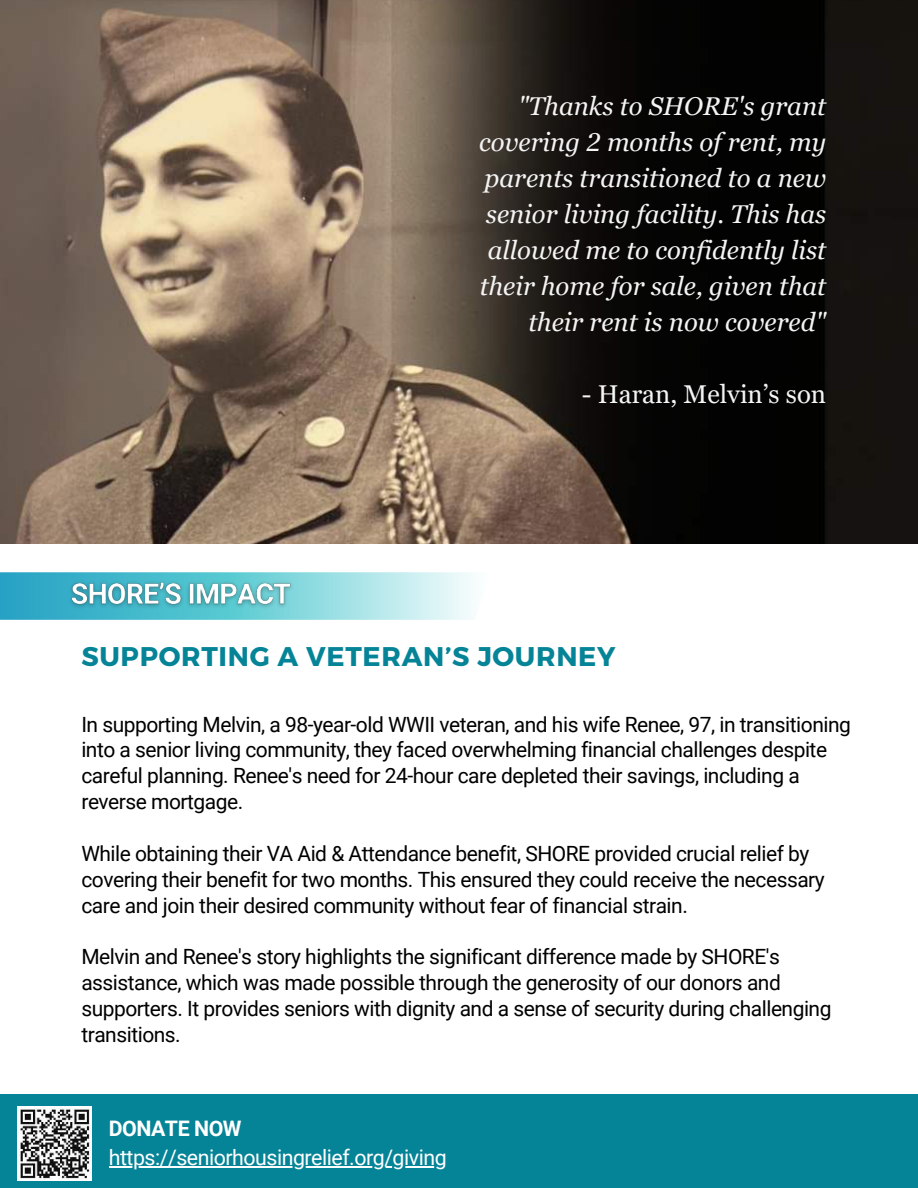
<style>
.page{position:relative;width:918px;height:1188px;background:#fff}
.page>*{position:absolute;margin:0;border:0;box-sizing:border-box;transform-origin:0 0}
.t1{font:700 27px "Montserrat";letter-spacing:.025em;color:#068497}
.t2{font:italic 25.8px/35.8px "Georgia Pro";color:#f4f4f4;text-align:right}
.t3{font:25.8px "Georgia Pro";color:#f4f4f4}
.t4{font:21.3px "Roboto";letter-spacing:-.025em;color:#fff}
.t5{font:700 21.3px "Roboto";letter-spacing:-.025em;color:#fff}
.t6{font:21px/25.8px "Roboto";letter-spacing:-.025em;color:#000}
</style>
<div class="page">
<svg style="left:0;top:572px;width:474px;height:48px;background:#8dd5df"></svg>
<img style="left:64px;top:575px;width:235px;height:38px">
<div style="left:0;top:1094px;width:918px;height:94px;background:#068497"></div>
<img style="left:0;top:0;width:918px;height:543px">
<hr style="left:109px;top:1166px;width:337px;height:1px;background:#fff">
<img style="left:17px;top:1107px;width:75px;height:74px">
<p class="t2" style="left:479px;top:90px;width:349px">"Thanks to SHORE's grant covering 2 months of rent, my parents transitioned to a new senior living facility. This has allowed me to confidently list their home for sale, given that their rent is now covered"</p>
<p class="t3" style="left:582px;top:379px;width:246px">- Haran, Melvin’s son</p>
<p class="t1" style="left:81px;top:640px;width:536px">SUPPORTING A VETERAN’S JOURNEY</p>
<p class="t6" style="left:81px;top:710px;width:771px">In supporting Melvin, a 98-year-old WWII veteran, and his wife Renee, 97, in transitioning into a senior living community, they faced overwhelming financial challenges despite careful planning. Renee's need for 24-hour care depleted their savings, including a reverse mortgage.</p>
<p class="t6" style="left:81px;top:840px;width:745px">While obtaining their VA Aid &amp; Attendance benefit, SHORE provided crucial relief by covering their benefit for two months. This ensured they could receive the necessary care and join their desired community without fear of financial strain.</p>
<p class="t6" style="left:81px;top:943px;width:752px">Melvin and Renee's story highlights the significant difference made by SHORE's assistance, which was made possible through the generosity of our donors and supporters. It provides seniors with dignity and a sense of security during challenging transitions.</p>
<p class="t5" style="left:109px;top:1114px;width:134px">DONATE NOW</p>
<p class="t4" style="left:109px;top:1142px;width:339px">https://seniorhousingrelief.org/giving</p>
</div>
